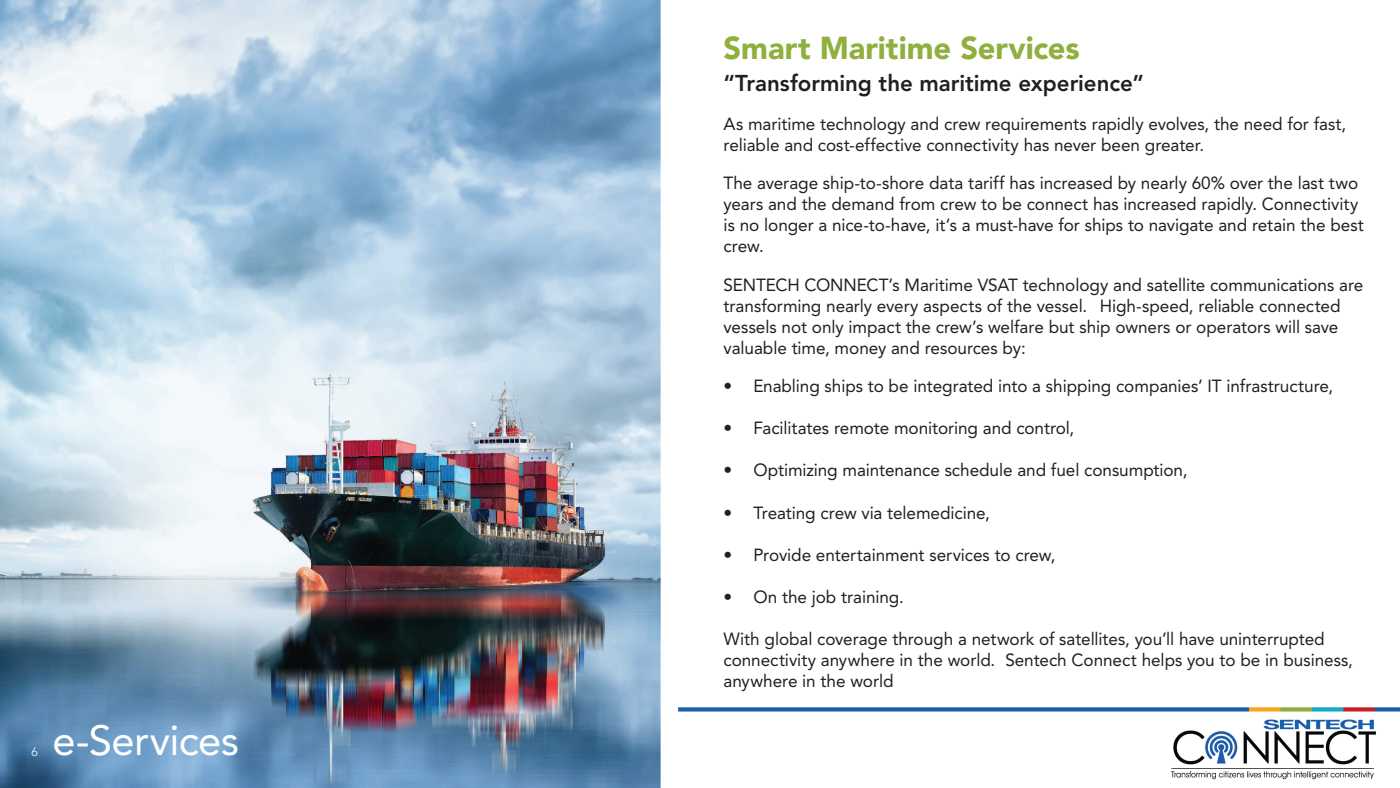
<style>
.page{position:relative;width:1400px;height:788px;background:#fff}
.page>*{position:absolute;margin:0;border:0;box-sizing:border-box;transform-origin:0 0}
.t1{font:41.82px "Avenir LT Std";letter-spacing:-.015em;color:#fff}
.t2{font:900 31.5px "Avenir LT Std";color:#8faf3e}
.t3{font:800 22.75px "Avenir LT Std";color:#231f20}
.t4{font:17.5px/21px "Avenir LT Std";letter-spacing:-.005em;color:#231f20}
.t5{font:300 12.25px "Avenir LT Std";color:#fff}
</style>
<div class="page">
<img style="left:678px;top:707px;width:722px;height:73px">
<img style="left:0;top:0;width:661px;height:788px">
<p class="t5" style="left:32px;top:744px;width:8px">6</p>
<h1 class="t1" style="left:52px;top:716px;width:188px">e-Services</h1>
<h2 class="t2" style="left:724px;top:29px;width:358px">Smart Maritime Services</h2>
<h3 class="t3" style="left:724px;top:70px;width:422px">“Transforming the maritime experience”</h3>
<p class="t4" style="left:724px;top:113px;width:624px">As maritime technology and crew requirements rapidly evolves, the need for fast, reliable and cost-effective connectivity has never been greater.</p>
<p class="t4" style="left:724px;top:173px;width:642px">The average ship-to-shore data tariff has increased by nearly 60% over the last two years and the demand from crew to be connect has increased rapidly. Connectivity is no longer a nice-to-have, it’s a must-have for ships to navigate and retain the best crew.</p>
<p class="t4" style="left:724px;top:274px;width:641px">SENTECH CONNECT’s Maritime VSAT technology and satellite communications are transforming nearly every aspects of the vessel. High-speed, reliable connected vessels not only impact the crew’s welfare but ship owners or operators will save valuable time, money and resources by:</p>
<p class="t4" style="left:724px;top:376px;width:611px">• Enabling ships to be integrated into a shipping companies’ IT infrastructure,</p>
<p class="t4" style="left:724px;top:418px;width:352px">• Facilitates remote monitoring and control,</p>
<p class="t4" style="left:724px;top:460px;width:465px">• Optimizing maintenance schedule and fuel consumption,</p>
<p class="t4" style="left:724px;top:502px;width:268px">• Treating crew via telemedicine,</p>
<p class="t4" style="left:724px;top:544px;width:333px">• Provide entertainment services to crew,</p>
<p class="t4" style="left:724px;top:586px;width:182px">• On the job training.</p>
<p class="t4" style="left:724px;top:628px;width:631px">With global coverage through a network of satellites, you’ll have uninterrupted connectivity anywhere in the world. Sentech Connect helps you to be in business, anywhere in the world</p>
</div>
